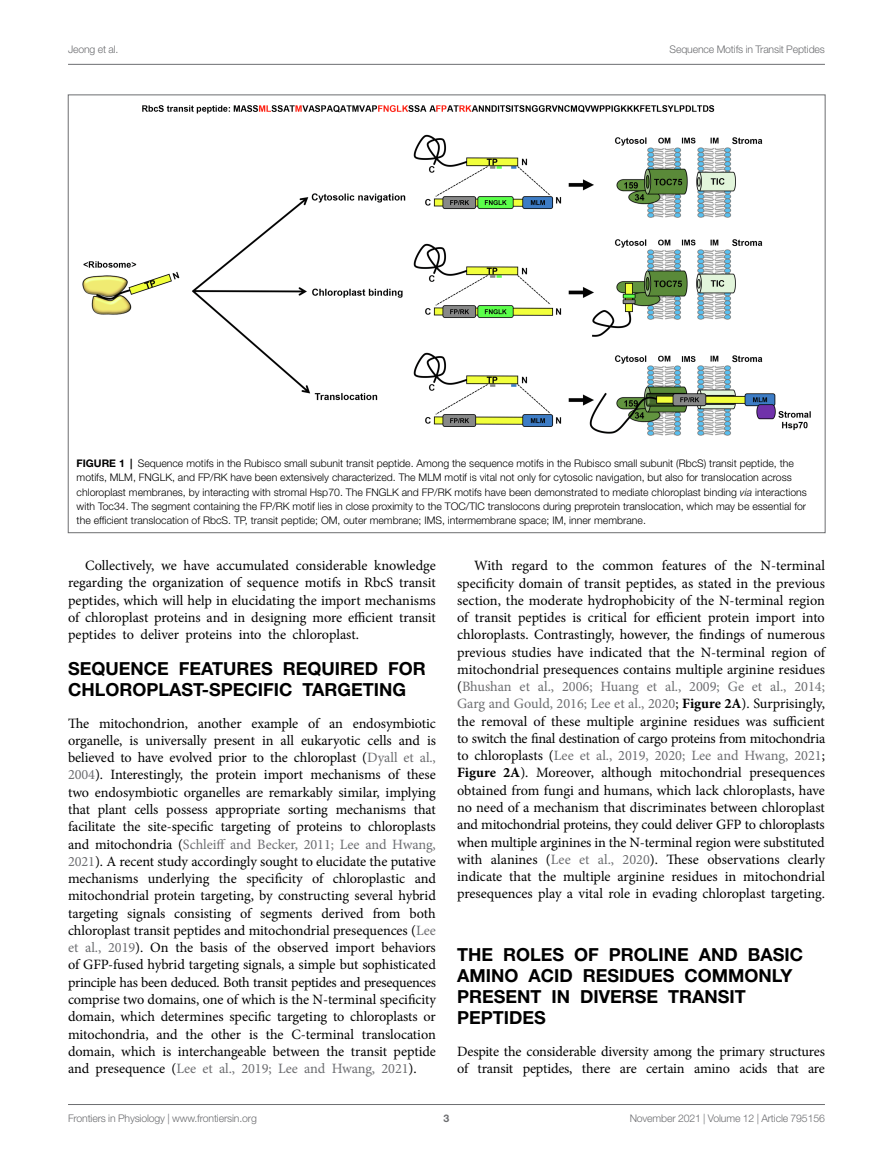
<style>
.page{position:relative;width:893px;height:1170px;background:#fff}
.page>*{position:absolute;margin:0;border:0;box-sizing:border-box;transform-origin:0 0}
.HEAD_1{font:700 18px/21px "Helvetica Neue LT Std";color:#000}
.TEXT{font:14.25px/17.2px "Minion Pro";letter-spacing:-.005em;color:#000;text-align:justify}
.TEXT_FLUSH{font:14.25px/17.2px "Minion Pro";letter-spacing:-.01em;color:#000;text-align:justify}
.FIG_LEG{font:300 10.5px/14.2px "Helvetica Neue LT Std";color:#000}
.t1{font:300 10.5px "Helvetica Neue LT Std";letter-spacing:-.015em;color:#6d6e71}
.t2{font:700 10.5px "Helvetica Neue LT Std";color:#6d6e71}
.s1{font-weight:700}
.s2{font-style:italic}
.s3{color:#6d6e71}
</style>
<div class="page">
<hr style="left:68px;top:64px;width:757px;height:1px;background:#6d6e71">
<hr style="left:68px;top:1104px;width:757px;height:1px;background:#6d6e71">
<img style="left:82px;top:105px;width:729px;height:331px">
<p class="t1" style="left:68px;top:42px;width:52px">Jeong et al.</p>
<p class="t1" style="left:670px;top:42px;width:157px">Sequence Motifs in Transit Peptides</p>
<p class="FIG_LEG" style="left:77px;top:456px;width:732px"><span class="s1">FIGURE 1 |</span> Sequence motifs in the Rubisco small subunit transit peptide. Among the sequence motifs in the Rubisco small subunit (RbcS) transit peptide, the motifs, MLM, FNGLK, and FP/RK have been extensively characterized. The MLM motif is vital not only for cytosolic navigation, but also for translocation across chloroplast membranes, by interacting with stromal Hsp70. The FNGLK and FP/RK motifs have been demonstrated to mediate chloroplast binding <span class="s2">via</span> interactions with Toc34. The segment containing the FP/RK motif lies in close proximity to the TOC/TIC translocons during preprotein translocation, which may be essential for the efficient translocation of RbcS. TP, transit peptide; OM, outer membrane; IMS, intermembrane space; IM, inner membrane.</p>
<p class="TEXT" style="left:68px;top:557px;width:369px;text-indent:17px">Collectively, we have accumulated considerable knowledge regarding the organization of sequence motifs in RbcS transit peptides, which will help in elucidating the import mechanisms of chloroplast proteins and in designing more efficient transit peptides to deliver proteins into the chloroplast.</p>
<p class="HEAD_1" style="left:68px;top:657px;width:359px">SEQUENCE FEATURES REQUIRED FOR<br>CHLOROPLAST-SPECIFIC TARGETING</p>
<p class="TEXT_FLUSH" style="left:68px;top:714px;width:370px">The mitochondrion, another example of an endosymbiotic organelle, is universally present in all eukaryotic cells and is believed to have evolved prior to the chloroplast (<span class="s3">Dyall et al., 2004</span>). Interestingly, the protein import mechanisms of these two endosymbiotic organelles are remarkably similar, implying that plant cells possess appropriate sorting mechanisms that facilitate the site-specific targeting of proteins to chloroplasts and mitochondria (<span class="s3">Schleiff and Becker, 2011; Lee and Hwang, 2021</span>). A recent study accordingly sought to elucidate the putative mechanisms underlying the specificity of chloroplastic and mitochondrial protein targeting, by constructing several hybrid targeting signals consisting of segments derived from both chloroplast transit peptides and mitochondrial presequences (<span class="s3">Lee et al., 2019</span>). On the basis of the observed import behaviors of GFP-fused hybrid targeting signals, a simple but sophisticated principle has been deduced. Both transit peptides and presequences comprise two domains, one of which is the N-terminal specificity domain, which determines specific targeting to chloroplasts or mitochondria, and the other is the C-terminal translocation domain, which is interchangeable between the transit peptide and presequence (<span class="s3">Lee et al., 2019; Lee and Hwang, 2021</span>).</p>
<p class="TEXT" style="left:457px;top:557px;width:370px;text-indent:17px">With regard to the common features of the N-terminal specificity domain of transit peptides, as stated in the previous section, the moderate hydrophobicity of the N-terminal region of transit peptides is critical for efficient protein import into chloroplasts. Contrastingly, however, the findings of numerous previous studies have indicated that the N-terminal region of mitochondrial presequences contains multiple arginine residues (<span class="s3">Bhushan et al., 2006; Huang et al., 2009; Ge et al., 2014; Garg and Gould, 2016; Lee et al., 2020</span>; <span class="s1">Figure 2A</span>). Surprisingly, the removal of these multiple arginine residues was sufficient to switch the final destination of cargo proteins from mitochondria to chloroplasts (<span class="s3">Lee et al., 2019, 2020; Lee and Hwang, 2021</span>; <span class="s1">Figure 2A</span>). Moreover, although mitochondrial presequences obtained from fungi and humans, which lack chloroplasts, have no need of a mechanism that discriminates between chloroplast and mitochondrial proteins, they could deliver GFP to chloroplasts when multiple arginines in the N-terminal region were substituted with alanines (<span class="s3">Lee et al., 2020</span>). These observations clearly indicate that the multiple arginine residues in mitochondrial presequences play a vital role in evading chloroplast targeting.</p>
<p class="HEAD_1" style="left:457px;top:943px;width:348px">THE ROLES OF PROLINE AND BASIC<br>AMINO ACID RESIDUES COMMONLY<br>PRESENT IN DIVERSE TRANSIT<br>PEPTIDES</p>
<p class="TEXT_FLUSH" style="left:457px;top:1042px;width:369px">Despite the considerable diversity among the primary structures of transit peptides, there are certain amino acids that are</p>
<p class="t1" style="left:68px;top:1111px;width:190px">Frontiers in Physiology | www.frontiersin.org</p>
<p class="t2" style="left:444px;top:1111px;width:7px">3</p>
<p class="t1" style="left:630px;top:1111px;width:197px">November 2021 | Volume 12 | Article 795156</p>
</div>
